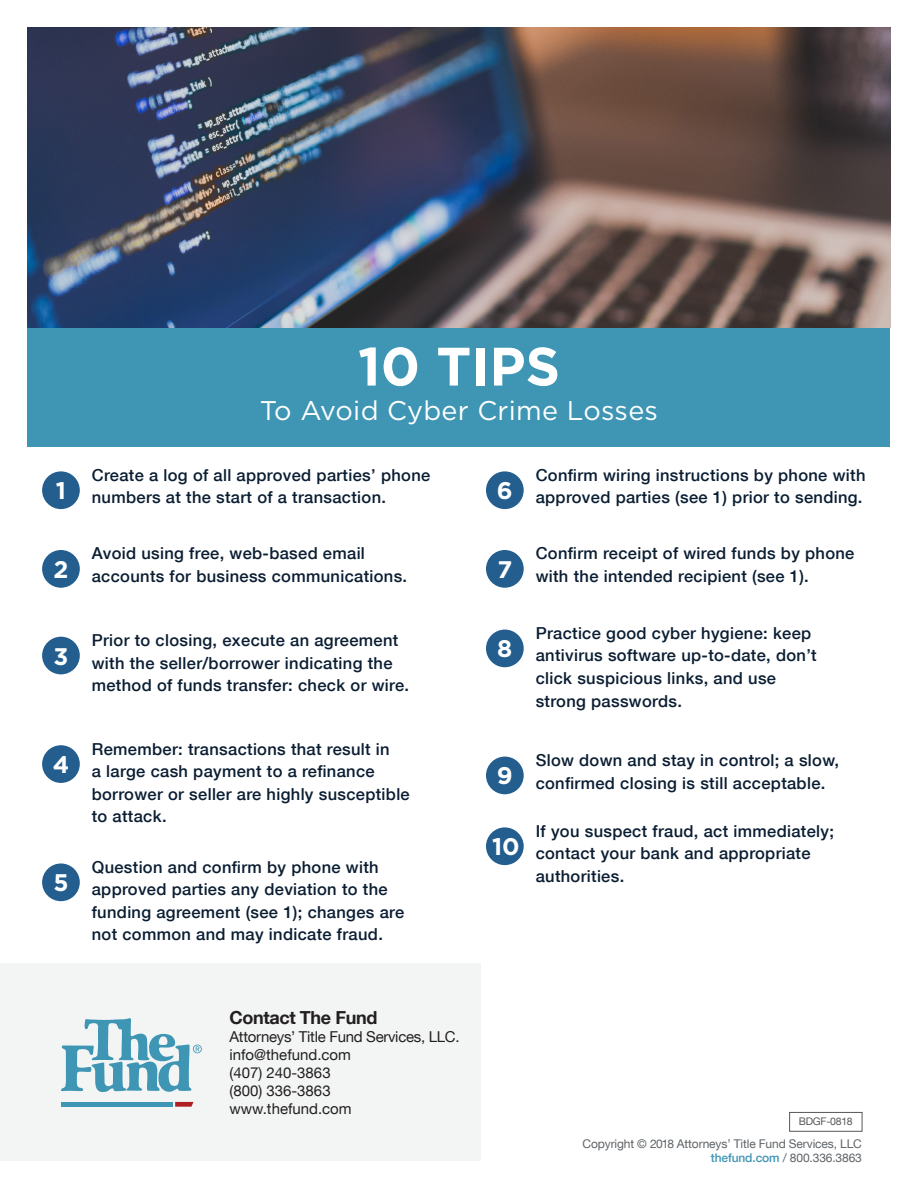
<style>
.page{position:relative;width:918px;height:1188px;background:#fff}
.page>*{position:absolute;margin:0;border:0;box-sizing:border-box;transform-origin:0 0}
.t1{font:700 54px "Gotham";color:#fff}
.t2{font:27px "Gotham";letter-spacing:.01em;color:#fff}
.t3{font:700 24px "Gotham";color:#fff}
.t4{font:700 18px "Helvetica Neue LT Com";letter-spacing:-.02em;color:#231f20}
.t5{font:500 16.5px/22.5px "Helvetica Neue LT Com";letter-spacing:.02em;color:#0a1d32}
.t6{font:15px/18px "Helvetica Neue LT Com";color:#231f20}
.t7{font:12px/14.4px "Helvetica Neue LT Com";letter-spacing:-.01em;color:#5e6367;text-align:right}
.t8{font:10.5px "Helvetica Neue LT Com";letter-spacing:-.025em;color:#57585a}
.s1{font-weight:500;color:#3f96b4}
</style>
<div class="page">
<div style="left:28px;top:327px;width:862px;height:120px;background:#3e96b4"></div>
<img style="left:27px;top:27px;width:864px;height:300px">
<div style="left:42px;top:471px;width:38px;height:38px;background:#235e8f;border-radius:50%"></div>
<div style="left:486px;top:471px;width:38px;height:38px;background:#235e8f;border-radius:50%"></div>
<div style="left:42px;top:550px;width:38px;height:38px;background:#235e8f;border-radius:50%"></div>
<div style="left:486px;top:550px;width:38px;height:38px;background:#235e8f;border-radius:50%"></div>
<div style="left:486px;top:630px;width:38px;height:37px;background:#235e8f;border-radius:50%"></div>
<div style="left:486px;top:757px;width:38px;height:37px;background:#235e8f;border-radius:50%"></div>
<div style="left:486px;top:827px;width:38px;height:38px;background:#235e8f;border-radius:50%"></div>
<div style="left:42px;top:637px;width:38px;height:37px;background:#235e8f;border-radius:50%"></div>
<div style="left:42px;top:745px;width:38px;height:38px;background:#235e8f;border-radius:50%"></div>
<div style="left:42px;top:863px;width:38px;height:38px;background:#235e8f;border-radius:50%"></div>
<div style="left:0;top:964px;width:481px;height:197px;background:#f3f5f5"></div>
<svg style="left:61px;top:1018px;width:141px;height:75px"></svg>
<div style="left:61px;top:1102px;width:111px;height:5px;background:#3f96b4"></div>
<svg style="left:175px;top:1102px;width:18px;height:5px"></svg>
<div style="left:789px;top:1112px;width:73px;height:20px;border:1px solid #57585a"></div>
<h1 class="t1" style="left:358px;top:331px;width:204px">10 TIPS</h1>
<h2 class="t2" style="left:260px;top:393px;width:400px">To Avoid Cyber Crime Losses</h2>
<p class="t5" style="left:92px;top:464px;width:340px">Create a log of all approved parties’ phone numbers at the start of a transaction.</p>
<p class="t5" style="left:536px;top:464px;width:331px">Confirm wiring instructions by phone with approved parties (see 1) prior to sending.</p>
<h3 class="t3" style="left:56px;top:475px;width:12px">1</h3>
<h3 class="t3" style="left:497px;top:475px;width:17px">6</h3>
<p class="t5" style="left:92px;top:542px;width:317px">Avoid using free, web-based email accounts for business communications.</p>
<p class="t5" style="left:536px;top:542px;width:320px">Confirm receipt of wired funds by phone with the intended recipient (see 1).</p>
<h3 class="t3" style="left:53px;top:553px;width:16px">2</h3>
<h3 class="t3" style="left:497px;top:553px;width:16px">7</h3>
<h3 class="t3" style="left:53px;top:640px;width:16px">3</h3>
<h3 class="t3" style="left:53px;top:749px;width:18px">4</h3>
<h3 class="t3" style="left:53px;top:867px;width:17px">5</h3>
<p class="t5" style="left:92px;top:629px;width:319px">Prior to closing, execute an agreement with the seller/borrower indicating the method of funds transfer: check or wire.</p>
<p class="t5" style="left:92px;top:737px;width:320px">Remember: transactions that result in<br>a large cash payment to a refinance borrower or seller are highly susceptible to attack.</p>
<p class="t5" style="left:92px;top:856px;width:314px">Question and confirm by phone with approved parties any deviation to the funding agreement (see 1); changes are not common and may indicate fraud.</p>
<p class="t4" style="left:230px;top:1006px;width:149px">Contact The Fund</p>
<p class="t6" style="left:230px;top:1027px;width:232px">Attorneys’ Title Fund Services, LLC. info@thefund.com<br>(407) 240-3863<br>(800) 336-3863<br>www.thefund.com</p>
<h3 class="t3" style="left:497px;top:633px;width:17px">8</h3>
<h3 class="t3" style="left:497px;top:760px;width:17px">9</h3>
<h3 class="t3" style="left:492px;top:831px;width:29px">10</h3>
<p class="t5" style="left:536px;top:622px;width:282px">Practice good cyber hygiene: keep antivirus software up-to-date, don’t click suspicious links, and use strong passwords.</p>
<p class="t5" style="left:536px;top:749px;width:305px">Slow down and stay in control; a slow, confirmed closing is still acceptable.</p>
<p class="t5" style="left:536px;top:820px;width:300px">If you suspect fraud, act immediately; contact your bank and appropriate authorities.</p>
<p class="t8" style="left:799px;top:1115px;width:55px">BDGF-0818</p>
<p class="t7" style="left:583px;top:1136px;width:281px">Copyright © 2018 Attorneys’ Title Fund Services, LLC <span class="s1">thefund.com</span> / 800.336.3863</p>
</div>
